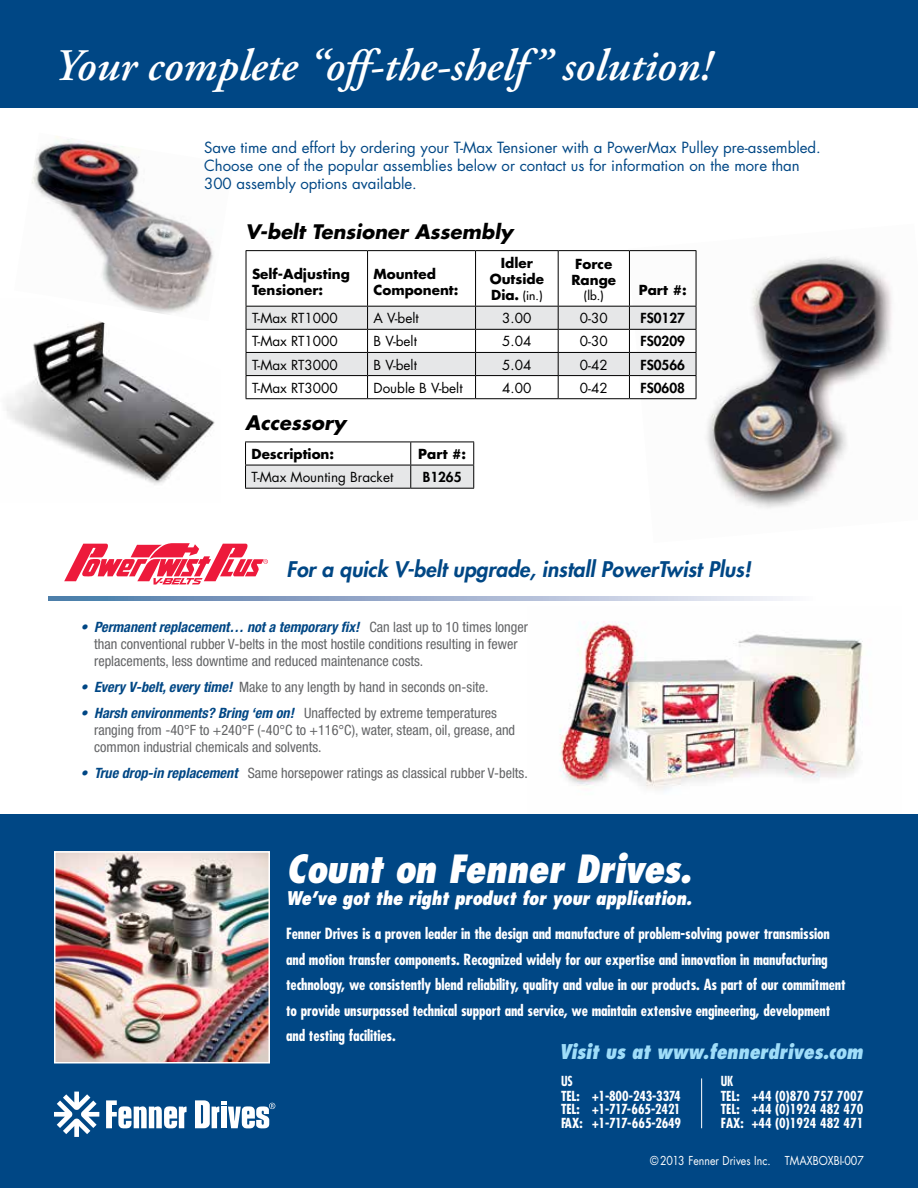
<style>
.page{position:relative;width:918px;height:1188px;background:#fff}
.page>*{position:absolute;margin:0;border:0;box-sizing:border-box;transform-origin:0 0}
.t1{font:italic 600 45px "Adobe Garamond Pro";color:#fff}
.t2{font:italic 800 condensed 37.8px "Futura Std";letter-spacing:-.02em;color:#fff}
.t3{font:italic 800 21px "Futura Std";color:#004785}
.t4{font:italic 800 condensed 19.8px "Futura Std";letter-spacing:-.01em;color:#9fddf9}
.t5{font:italic 700 19.5px "Futura Std";color:#000}
.t6{font:italic 800 condensed 18.3px "Futura Std";letter-spacing:-.01em;color:#fff}
.t7{font:700 condensed 15px/25.5px "Futura Std";letter-spacing:-.01em;color:#fff}
.t8{font:15px/18px "Futura Std";color:#004785}
.t9{font:condensed 14.25px/17.1px "Helvetica Neue LT Std";color:#636466}
.t10{font:13.5px "Futura Std";color:#000}
.t11{font:700 13.5px/16.2px "Futura Std";color:#000}
.t12{font:700 condensed 13.5px/13.5px "Futura Std";color:#fff}
.t13{font:700 condensed 13.5px/15px "Futura Std";color:#fff;scale:.9 1}
.t14{font:800 13.5px "Futura Std";color:#000}
.t15{font:12px "Futura Std";color:#fff;scale:.88 1}
.t16{font:500 12px "Futura Std";color:#000}
.s1{font-weight:700;font-size:13.5px}
.s2{font-weight:700;font-style:italic;color:#004785}
</style>
<div class="page">
<img style="left:560px;top:621px;width:303px;height:170px">
<img style="left:6px;top:321px;width:209px;height:164px">
<img style="left:32px;top:136px;width:182px;height:178px">
<img style="left:628px;top:250px;width:264px;height:259px">
<svg style="left:246px;top:306px;width:451px;height:92px"></svg>
<hr style="left:246px;top:398px;width:122px;height:1px;background:#000">
<hr style="left:368px;top:398px;width:108px;height:1px;background:#000">
<hr style="left:476px;top:398px;width:82px;height:1px;background:#000">
<hr style="left:558px;top:398px;width:71px;height:1px;background:#000">
<hr style="left:629px;top:398px;width:67px;height:1px;background:#000">
<hr style="left:246px;top:250px;width:122px;height:1px;background:#000">
<hr style="left:246px;top:251px;width:1px;height:55px;background:#000">
<hr style="left:368px;top:250px;width:108px;height:1px;background:#000">
<hr style="left:367px;top:251px;width:1px;height:55px;background:#000">
<hr style="left:476px;top:250px;width:82px;height:1px;background:#000">
<hr style="left:475px;top:251px;width:1px;height:55px;background:#000">
<hr style="left:558px;top:250px;width:71px;height:1px;background:#000">
<hr style="left:558px;top:251px;width:1px;height:55px;background:#000">
<hr style="left:629px;top:250px;width:67px;height:1px;background:#000">
<hr style="left:629px;top:251px;width:1px;height:55px;background:#000">
<hr style="left:696px;top:251px;width:1px;height:55px;background:#000">
<hr style="left:246px;top:306px;width:122px;height:1px;background:#000">
<hr style="left:368px;top:306px;width:108px;height:1px;background:#000">
<hr style="left:476px;top:306px;width:82px;height:1px;background:#000">
<hr style="left:558px;top:306px;width:71px;height:1px;background:#000">
<hr style="left:629px;top:306px;width:67px;height:1px;background:#000">
<div style="left:0;top:0;width:918px;height:108px;background:#004785"></div>
<svg style="left:245px;top:442px;width:229px;height:46px"></svg>
<hr style="left:245px;top:488px;width:166px;height:1px;background:#000">
<hr style="left:411px;top:488px;width:63px;height:1px;background:#000">
<div style="left:0;top:814px;width:918px;height:374px;background:#004785"></div>
<svg style="left:54px;top:1092px;width:45px;height:45px"></svg>
<svg style="left:106px;top:1100px;width:81px;height:29px"></svg>
<svg style="left:195px;top:1100px;width:80px;height:29px"></svg>
<hr style="left:701px;top:1078px;width:1px;height:50px;background:#fff">
<img style="left:57px;top:854px;width:210px;height:207px">
<div style="left:54px;top:851px;width:216px;height:213px;border:2px solid #fff"></div>
<svg style="left:64px;top:543px;width:204px;height:42px"></svg>
<svg style="left:48px;top:596px;width:738px;height:4px;background:#9db1ce"></svg>
<h1 class="t1" style="left:54px;top:40px;width:659px">Your complete “off-the-shelf” solution!</h1>
<p class="t8" style="left:204px;top:139px;width:618px">Save time and effort by ordering your T-Max Tensioner with a PowerMax Pulley pre-assembled.<br>Choose one of the popular assemblies below or contact us for information on the more than<br>300 assembly options available.</p>
<h3 class="t5" style="left:246px;top:219px;width:269px">V-belt Tensioner Assembly</h3>
<p class="t11" style="left:252px;top:266px;width:99px">Self-Adjusting<br>Tensioner:</p>
<p class="t11" style="left:374px;top:266px;width:86px">Mounted<br>Component:</p>
<p class="t11" style="left:490px;top:254px;width:56px;text-align:center">Idler<br>Outside</p>
<p class="t16" style="left:491px;top:288px;width:53px"><span class="s1">Dia.</span> (in.)</p>
<p class="t11" style="left:571px;top:256px;width:46px">Force<br>Range</p>
<p class="t16" style="left:584px;top:288px;width:21px">(lb.)</p>
<p class="t11" style="left:639px;top:282px;width:49px">Part #:</p>
<p class="t10" style="left:252px;top:310px;width:87px">T-Max RT1000</p>
<p class="t10" style="left:374px;top:310px;width:47px">A V-belt</p>
<p class="t10" style="left:502px;top:310px;width:31px">3.00</p>
<p class="t10" style="left:580px;top:310px;width:29px">0-30</p>
<p class="t14" style="left:640px;top:310px;width:46px">FS0127</p>
<p class="t10" style="left:252px;top:333px;width:87px">T-Max RT1000</p>
<p class="t10" style="left:374px;top:333px;width:45px">B V-belt</p>
<p class="t10" style="left:502px;top:333px;width:31px">5.04</p>
<p class="t10" style="left:580px;top:333px;width:29px">0-30</p>
<p class="t14" style="left:640px;top:333px;width:46px">FS0209</p>
<p class="t10" style="left:252px;top:356px;width:87px">T-Max RT3000</p>
<p class="t10" style="left:374px;top:356px;width:45px">B V-belt</p>
<p class="t10" style="left:502px;top:356px;width:31px">5.04</p>
<p class="t10" style="left:580px;top:356px;width:29px">0-42</p>
<p class="t14" style="left:640px;top:356px;width:46px">FS0566</p>
<p class="t10" style="left:252px;top:379px;width:87px">T-Max RT3000</p>
<p class="t10" style="left:374px;top:379px;width:91px">Double B V-belt</p>
<p class="t10" style="left:502px;top:379px;width:31px">4.00</p>
<p class="t10" style="left:580px;top:379px;width:29px">0-42</p>
<p class="t14" style="left:640px;top:379px;width:46px">FS0608</p>
<h3 class="t5" style="left:245px;top:410px;width:102px">Accessory</h3>
<p class="t11" style="left:252px;top:446px;width:84px">Description:</p>
<p class="t11" style="left:418px;top:446px;width:49px">Part #:</p>
<p class="t10" style="left:252px;top:469px;width:143px">T-Max Mounting Bracket</p>
<p class="t14" style="left:423px;top:469px;width:40px">B1265</p>
<h3 class="t3" style="left:287px;top:556px;width:466px">For a quick V-belt upgrade, install PowerTwist Plus!</h3>
<p class="t9" style="left:94px;top:618px;width:435px;text-indent:-13px"><span class="s2">• Permanent replacement… not a temporary fix!</span> Can last up to 10 times longer than conventional rubber V-belts in the most hostile conditions resulting in fewer replacements, less downtime and reduced maintenance costs.</p>
<p class="t9" style="left:81px;top:678px;width:410px"><span class="s2">• Every V-belt, every time!</span> Make to any length by hand in seconds on-site.</p>
<p class="t9" style="left:94px;top:704px;width:423px;text-indent:-13px"><span class="s2">• Harsh environments? Bring ‘em on!</span> Unaffected by extreme temperatures ranging from -40°F to +240°F (-40°C to +116°C), water, steam, oil, grease, and common industrial chemicals and solvents.</p>
<p class="t9" style="left:81px;top:764px;width:449px"><span class="s2">• True drop-in replacement</span> Same horsepower ratings as classical rubber V-belts.</p>
<h2 class="t2" style="left:286px;top:845px;width:407px">Count on Fenner Drives.</h2>
<p class="t6" style="left:286px;top:887px;width:407px">We’ve got the right product for your application.</p>
<p class="t7" style="left:286px;top:921px;width:561px">Fenner Drives is a proven leader in the design and manufacture of problem-solving power transmission and motion transfer components. Recognized widely for our expertise and innovation in manufacturing technology, we consistently blend reliability, quality and value in our products. As part of our commitment to provide unsurpassed technical support and service, we maintain extensive engineering, development and testing facilities.</p>
<p class="t13" style="left:561px;top:1074px;width:135px">US<br>TEL: +1-800-243-3374</p>
<p class="t12" style="left:561px;top:1103px;width:122px">TEL: +1-717-665-2421<br>FAX: +1-717-665-2649</p>
<h3 class="t4" style="left:559px;top:1039px;width:305px">Visit us at www.fennerdrives.com</h3>
<p class="t13" style="left:721px;top:1074px;width:160px">UK<br>TEL: +44 (0)870 757 7007</p>
<p class="t12" style="left:721px;top:1103px;width:144px">TEL: +44 (0)1924 482 470<br>FAX: +44 (0)1924 482 471</p>
<p class="t15" style="left:650px;top:1153px;width:244px">©2013 Fenner Drives Inc. TMAXBOXBI-007</p>
</div>
